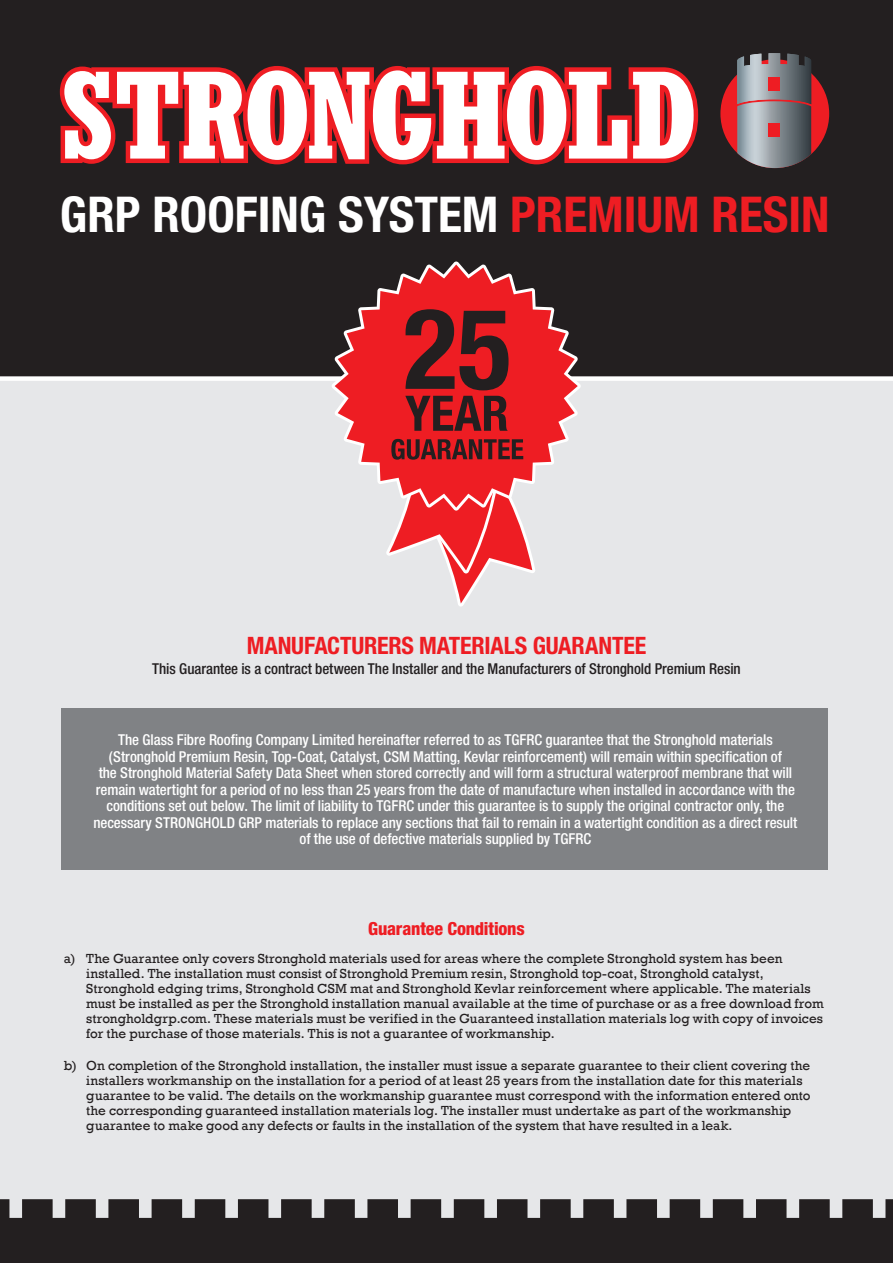
<style>
.page{position:relative;width:893px;height:1263px;background:#fff}
.page>*{position:absolute;margin:0;border:0;box-sizing:border-box;transform-origin:0 0}
.t1{font:700 condensed 49.5px "Helvetica Neue";color:#fff}
.t2{font:700 condensed 24px "Helvetica Neue";letter-spacing:-.01em;color:#ee1d23}
.Sub_Head_para{font:800 condensed 18px "Helvetica Neue";letter-spacing:-.01em;color:#ee1d23}
.Body_Para{font:500 condensed 15px/16.5px "Helvetica Neue";letter-spacing:-.005em;color:#fff;text-align:center}
.t3{font:500 condensed 15px "Helvetica Neue";letter-spacing:-.005em;color:#231f20}
.Body_Para-2{font:13.5px/15px "Rockwell";letter-spacing:.005em;color:#231f20}
.s1{color:#ee1d23}
</style>
<div class="page">
<div style="left:0;top:0;width:893px;height:1165px;background:#231f20"></div>
<div style="left:0;top:376px;width:893px;height:823px;background:#e6e7e9"></div>
<svg style="left:0;top:1199px;width:893px;height:64px;background:#343032"></svg>
<svg style="left:60px;top:66px;width:638px;height:98px"></svg>
<svg style="left:64px;top:71px;width:47px;height:88px;background:#e8b2b4"></svg>
<svg style="left:117px;top:72px;width:61px;height:87px"></svg>
<svg style="left:184px;top:70px;width:443px;height:90px;background:#e3aaac"></svg>
<svg style="left:633px;top:72px;width:61px;height:87px;background:#eabcbe"></svg>
<div style="left:720px;top:59px;width:109px;height:109px;background:#ee1d23;border-radius:50%"></div>
<svg style="left:737px;top:53px;width:74px;height:115px;background:#828086"></svg>
<div style="left:769px;top:124px;width:11px;height:13px;background:#ee1d23"></div>
<div style="left:62px;top:708px;width:766px;height:162px;background:#808285"></div>
<svg style="left:332px;top:261px;width:249px;height:250px"></svg>
<div style="left:370px;top:300px;width:173px;height:172px;background:#ee1d23;border-radius:50%"></div>
<svg style="left:406px;top:309px;width:103px;height:81px"></svg>
<svg style="left:386px;top:396px;width:149px;height:210px"></svg>
<p class="t1" style="left:60px;top:184px;width:771px">GRP ROOFING SYSTEM <span class="s1">PREMIUM RESIN</span></p>
<p class="t2" style="left:247px;top:631px;width:401px">MANUFACTURERS MATERIALS GUARANTEE</p>
<p class="t3" style="left:152px;top:660px;width:590px">This Guarantee is a contract between The Installer and the Manufacturers of Stronghold Premium Resin</p>
<p class="Body_Para" style="left:93px;top:731px;width:705px">The Glass Fibre Roofing Company Limited hereinafter referred to as TGFRC guarantee that the Stronghold materials (Stronghold Premium Resin, Top-Coat, Catalyst, CSM Matting, Kevlar reinforcement) will remain within specification of<br>the Stronghold Material Safety Data Sheet when stored correctly and will form a structural waterproof membrane that will remain watertight for a period of no less than 25 years from the date of manufacture when installed in accordance with the conditions set out below. The limit of liability to TGFRC under this guarantee is to supply the original contractor only, the necessary STRONGHOLD GRP materials to replace any sections that fail to remain in a watertight condition as a direct result of the use of defective materials supplied by TGFRC</p>
<p class="Sub_Head_para" style="left:368px;top:918px;width:158px">Guarantee Conditions</p>
<p class="Body_Para-2" style="left:86px;top:951px;width:739px;text-indent:-22px">a) The Guarantee only covers Stronghold materials used for areas where the complete Stronghold system has been installed. The installation must consist of Stronghold Premium resin, Stronghold top-coat, Stronghold catalyst, Stronghold edging trims, Stronghold CSM mat and Stronghold Kevlar reinforcement where applicable. The materials must be installed as per the Stronghold installation manual available at the time of purchase or as a free download from strongholdgrp.com. These materials must be verified in the Guaranteed installation materials log with copy of invoices for the purchase of those materials. This is not a guarantee of workmanship.</p>
<p class="Body_Para-2" style="left:86px;top:1058px;width:726px;text-indent:-22px">b) On completion of the Stronghold installation, the installer must issue a separate guarantee to their client covering the installers workmanship on the installation for a period of at least 25 years from the installation date for this materials guarantee to be valid. The details on the workmanship guarantee must correspond with the information entered onto the corresponding guaranteed installation materials log. The installer must undertake as part of the workmanship guarantee to make good any defects or faults in the installation of the system that have resulted in a leak.</p>
</div>
